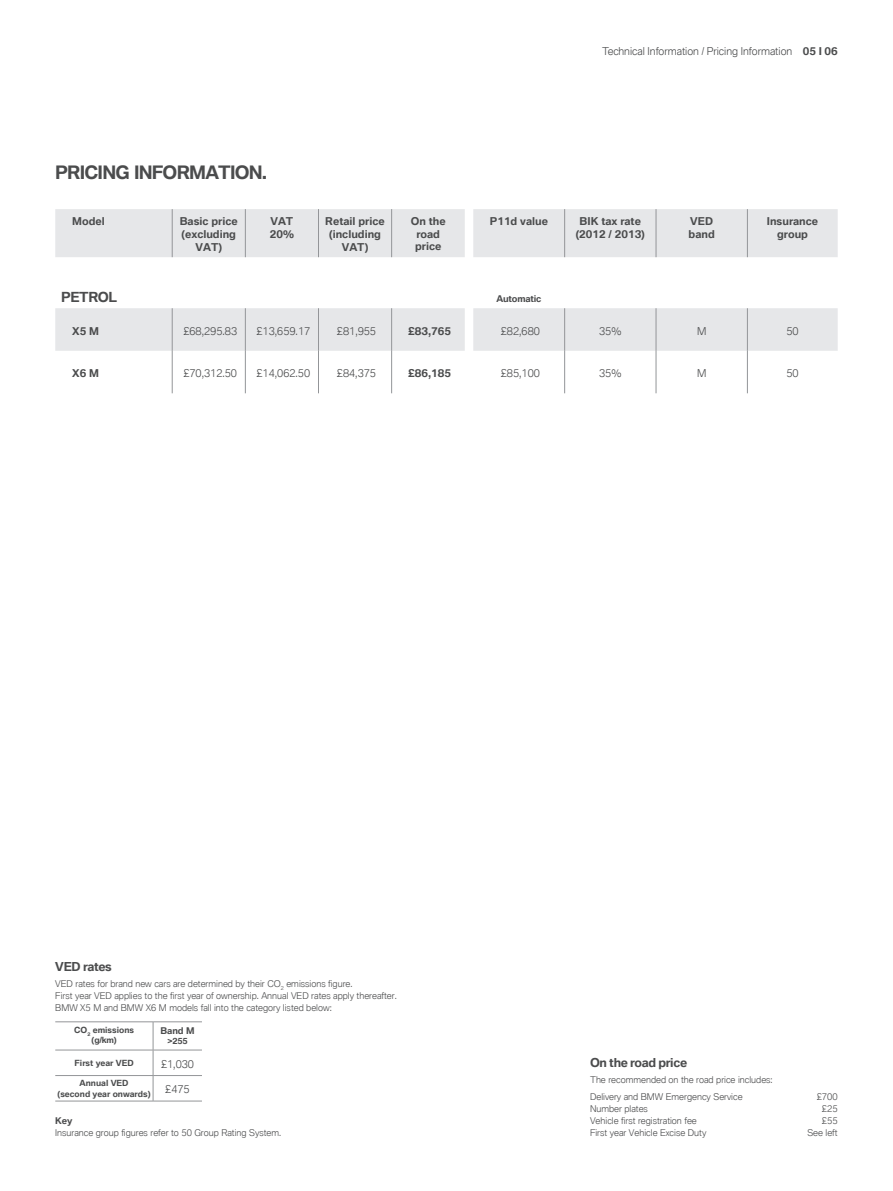
<style>
.page{position:relative;width:893px;height:1191px;background:#fff}
.page>*{position:absolute;margin:0;border:0;box-sizing:border-box;transform-origin:0 0}
.t1{font:700 18px "BMW Type Global Pro";letter-spacing:-.045em;color:#4b4c4d}
.t2{font:700 13.5px "BMW Type Global Pro";color:#4b4c4d}
.t3{font:700 12px "BMW Type Global Pro";letter-spacing:-.025em;color:#4b4c4d}
.t4{font:700 10.5px/12.8px "BMW Type Global Pro";color:#4b4c4d;text-align:center}
.t5{font:300 10.5px "BMW Type Global Pro";color:#4b4c4d}
.t6{font:300 9px/12px "BMW Type Global Pro";color:#4b4c4d}
.t7{font:700 9px "BMW Type Global Pro";letter-spacing:-.02em;color:#4b4c4d}
.t8{font:700 8.25px/10.1px "BMW Type Global Pro";color:#4b4c4d;text-align:center}
.s1{font-weight:700}
</style>
<div class="page">
<svg style="left:55px;top:209px;width:783px;height:142px;fill:#e6e7e9"></svg>
<hr style="left:172px;top:209px;width:1px;height:48px;background:#939598">
<hr style="left:245px;top:209px;width:1px;height:48px;background:#939598">
<hr style="left:318px;top:209px;width:1px;height:48px;background:#939598">
<hr style="left:391px;top:209px;width:1px;height:48px;background:#939598">
<hr style="left:564px;top:209px;width:1px;height:48px;background:#939598">
<hr style="left:656px;top:209px;width:1px;height:48px;background:#939598">
<hr style="left:747px;top:209px;width:1px;height:48px;background:#939598">
<hr style="left:172px;top:308px;width:1px;height:43px;background:#939598">
<hr style="left:245px;top:308px;width:1px;height:43px;background:#939598">
<hr style="left:318px;top:308px;width:1px;height:43px;background:#939598">
<hr style="left:391px;top:308px;width:1px;height:43px;background:#939598">
<hr style="left:564px;top:308px;width:1px;height:43px;background:#939598">
<hr style="left:656px;top:308px;width:1px;height:43px;background:#939598">
<hr style="left:747px;top:308px;width:1px;height:43px;background:#939598">
<hr style="left:172px;top:351px;width:1px;height:42px;background:#939598">
<hr style="left:245px;top:351px;width:1px;height:42px;background:#939598">
<hr style="left:318px;top:351px;width:1px;height:42px;background:#939598">
<hr style="left:391px;top:351px;width:1px;height:42px;background:#939598">
<hr style="left:564px;top:351px;width:1px;height:42px;background:#939598">
<hr style="left:656px;top:351px;width:1px;height:42px;background:#939598">
<hr style="left:747px;top:351px;width:1px;height:42px;background:#939598">
<hr style="left:55px;top:1021px;width:98px;height:1px;background:#939598">
<hr style="left:153px;top:1021px;width:49px;height:1px;background:#939598">
<hr style="left:55px;top:1049px;width:98px;height:1px;background:#939598">
<hr style="left:153px;top:1049px;width:49px;height:1px;background:#939598">
<hr style="left:55px;top:1075px;width:98px;height:1px;background:#939598">
<hr style="left:153px;top:1075px;width:49px;height:1px;background:#939598">
<svg style="left:153px;top:1022px;width:1px;height:78px"></svg>
<hr style="left:55px;top:1100px;width:98px;height:1px;background:#939598">
<hr style="left:153px;top:1100px;width:49px;height:1px;background:#939598">
<p class="t5" style="left:602px;top:44px;width:237px">Technical Information / Pricing Information <span class="s1">05 I 06</span></p>
<h1 class="t1" style="left:55px;top:162px;width:214px">Pricing information.</h1>
<p class="t4" style="left:72px;top:215px;width:34px">Model</p>
<p class="t4" style="left:180px;top:215px;width:60px">Basic price (excluding<br>VAT)</p>
<p class="t4" style="left:270px;top:215px;width:26px;text-align:left">VAT<br>20%</p>
<p class="t4" style="left:325px;top:215px;width:61px">Retail price (including<br>VAT)</p>
<p class="t4" style="left:411px;top:216px;width:36px;line-height:12.3px">On the road price</p>
<p class="t4" style="left:490px;top:215px;width:59px">P11d value</p>
<p class="t4" style="left:576px;top:215px;width:71px">BIK tax rate (2012 / 2013)</p>
<p class="t4" style="left:689px;top:216px;width:28px;line-height:12.3px;text-align:left">VED band</p>
<p class="t4" style="left:767px;top:216px;width:53px;line-height:12.3px">Insurance group</p>
<h2 class="t2" style="left:61px;top:290px;width:10px">Pet</h2>
<h2 class="t2" style="left:88px;top:290px;width:30px">rol</h2>
<p class="t7" style="left:497px;top:294px;width:46px">Automatic</p>
<p class="t4" style="left:72px;top:325px;width:28px">X5 M</p>
<p class="t5" style="left:183px;top:323px;width:55px">£68,295.83</p>
<p class="t5" style="left:256px;top:323px;width:55px">£13,659.17</p>
<p class="t5" style="left:337px;top:323px;width:41px">£81,955</p>
<p class="t4" style="left:408px;top:325px;width:44px">£83,765</p>
<p class="t5" style="left:501px;top:323px;width:41px">£82,680</p>
<p class="t5" style="left:599px;top:323px;width:24px">35%</p>
<p class="t5" style="left:697px;top:323px;width:11px">M</p>
<p class="t5" style="left:786px;top:323px;width:14px">50</p>
<p class="t4" style="left:72px;top:367px;width:28px">X6 M</p>
<p class="t5" style="left:183px;top:366px;width:55px">£70,312.50</p>
<p class="t5" style="left:256px;top:366px;width:55px">£14,062.50</p>
<p class="t5" style="left:337px;top:366px;width:41px">£84,375</p>
<p class="t4" style="left:408px;top:367px;width:44px">£86,185</p>
<p class="t5" style="left:501px;top:366px;width:41px">£85,100</p>
<p class="t5" style="left:599px;top:366px;width:24px">35%</p>
<p class="t5" style="left:697px;top:366px;width:11px">M</p>
<p class="t5" style="left:786px;top:366px;width:14px">50</p>
<h3 class="t3" style="left:55px;top:960px;width:58px">VED rates</h3>
<p class="t6" style="left:55px;top:978px;width:343px">VED rates for brand new cars are determined by their CO<sub>2</sub> emissions figure.<br>First year VED applies to the first year of ownership. Annual VED rates apply thereafter.<br>BMW X5 M and BMW X6 M models fall into the category listed below:</p>
<p class="t8" style="left:74px;top:1025px;width:61px">CO<sub>2</sub> emissions (g/km)</p>
<p class="t7" style="left:160px;top:1025px;width:36px">Band M</p>
<p class="t8" style="left:167px;top:1036px;width:22px">&gt;255</p>
<p class="t8" style="left:75px;top:1058px;width:60px">First year VED</p>
<p class="t5" style="left:161px;top:1056px;width:35px">£1,030</p>
<p class="t8" style="left:58px;top:1078px;width:95px;line-height:10.5px">Annual VED<br>(second year onwards)</p>
<p class="t5" style="left:165px;top:1082px;width:26px">£475</p>
<p class="t7" style="left:55px;top:1115px;width:19px">Key</p>
<p class="t6" style="left:55px;top:1127px;width:227px">Insurance group figures refer to 50 Group Rating System.</p>
<h3 class="t3" style="left:590px;top:1056px;width:99px">On the road price</h3>
<p class="t6" style="left:590px;top:1072px;width:184px;line-height:16.2px">The recommended on the road price includes:<br>Delivery and BMW Emergency Service</p>
<p class="t6" style="left:817px;top:1091px;width:22px">£700</p>
<p class="t6" style="left:590px;top:1103px;width:59px">Number plates</p>
<p class="t6" style="left:822px;top:1103px;width:17px">£25</p>
<p class="t6" style="left:590px;top:1115px;width:108px">Vehicle first registration fee</p>
<p class="t6" style="left:822px;top:1115px;width:17px">£55</p>
<p class="t6" style="left:590px;top:1127px;width:118px">First year Vehicle Excise Duty</p>
<p class="t6" style="left:807px;top:1127px;width:32px">See left</p>
</div>
